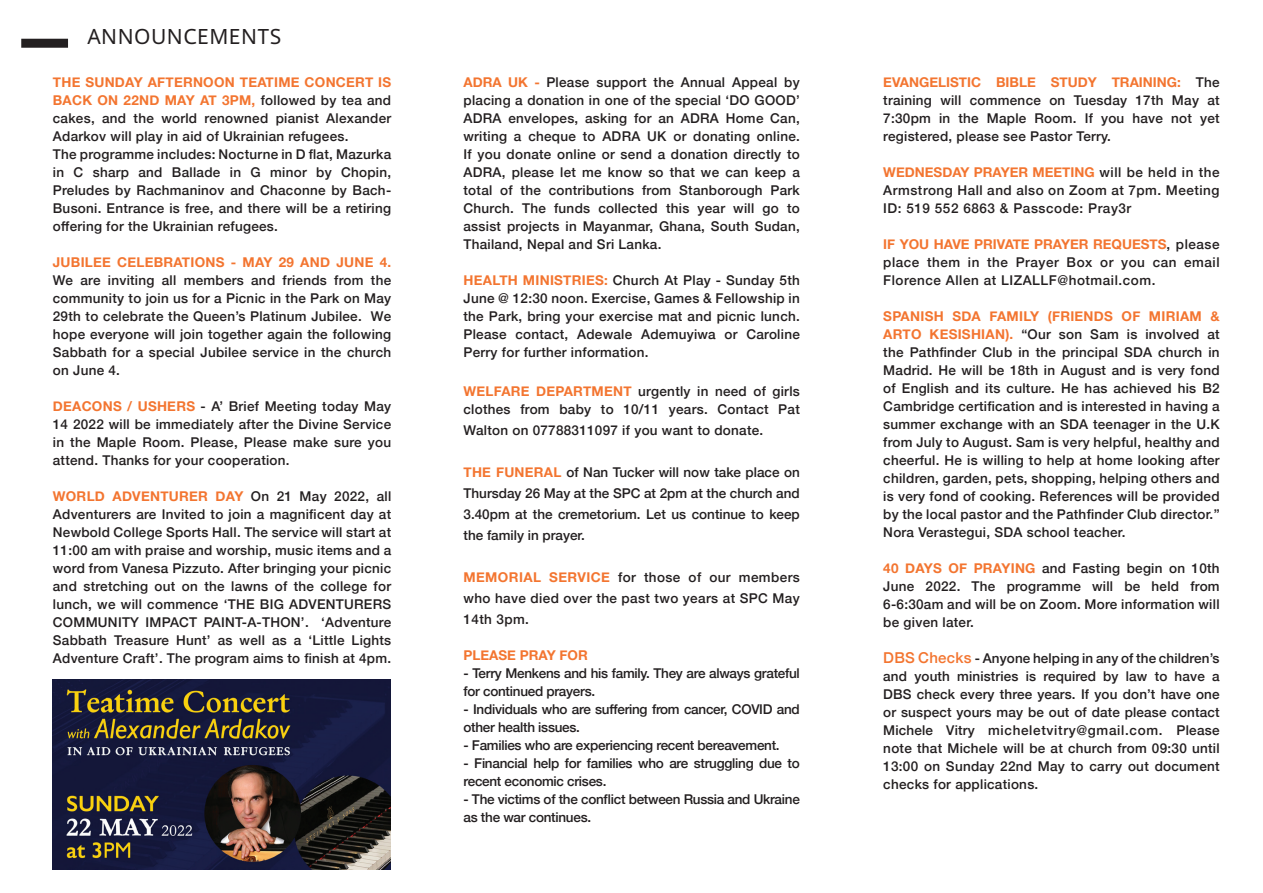
<style>
.page{position:relative;width:1263px;height:893px;background:#fff}
.page>*{position:absolute;margin:0;border:0;box-sizing:border-box;transform-origin:0 0}
.t1{font:21px "Advent Sans Beta";letter-spacing:.025em;color:#231f20}
.t2{font:500 13.5px/18px "Helvetica Neue";letter-spacing:.02em;color:#231f20;text-align:justify}
.t3{font:500 13.5px/18px "Helvetica Neue";letter-spacing:-.02em;color:#231f20}
.t4{font:700 13.5px "Helvetica Neue";letter-spacing:.02em;color:#f37530}
.t5{font:700 13.5px "Helvetica Neue";color:#f37530}
.s1{font-weight:700;color:#f37530}
.s2{font-size:15px;color:#f37530}
</style>
<div class="page">
<div style="left:21px;top:39px;width:47px;height:9px;background:#231f20"></div>
<img style="left:53px;top:680px;width:337px;height:190px">
<h1 class="t1" style="left:87px;top:21px;width:195px">ANNOUNCEMENTS</h1>
<p class="t2" style="left:53px;top:72px;width:340px;text-align:left"><span class="s1">THE SUNDAY AFTERNOON TEATIME CONCERT IS BACK ON 22ND MAY AT 3PM,</span> followed by tea and cakes, and the world renowned pianist Alexander Adarkov will play in aid of Ukrainian refugees.<br>The programme includes: Nocturne in D flat, Mazurka in C sharp and Ballade in G minor by Chopin, Preludes by Rachmaninov and Chaconne by Bach-Busoni. Entrance is free, and there will be a retiring offering for the Ukrainian refugees.</p>
<p class="t4" style="left:53px;top:252px;width:340px">JUBILEE CELEBRATIONS - MAY 29 AND JUNE 4.</p>
<p class="t2" style="left:53px;top:270px;width:340px">We are inviting all members and friends from the community to join us for a Picnic in the Park on May 29th to celebrate the Queen’s Platinum Jubilee. We hope everyone will join together again the following Sabbath for a special Jubilee service in the church on June 4.</p>
<p class="t2" style="left:53px;top:396px;width:340px"><span class="s1">DEACONS / USHERS</span> - A’ Brief Meeting today May 14 2022 will be immediately after the Divine Service in the Maple Room. Please, Please make sure you attend. Thanks for your cooperation.</p>
<p class="t2" style="left:53px;top:486px;width:340px"><span class="s1">WORLD ADVENTURER DAY</span> On 21 May 2022, all Adventurers are Invited to join a magnificent day at Newbold College Sports Hall. The service will start at 11:00 am with praise and worship, music items and a word from Vanesa Pizzuto. After bringing your picnic and stretching out on the lawns of the college for lunch, we will commence ‘THE BIG ADVENTURERS COMMUNITY IMPACT PAINT-A-THON’. ‘Adventure Sabbath Treasure Hunt’ as well as a ‘Little Lights Adventure Craft’. The program aims to finish at 4pm.</p>
<p class="t2" style="left:463px;top:72px;width:338px"><span class="s1">ADRA UK -</span> Please support the Annual Appeal by placing a donation in one of the special ‘DO GOOD’ ADRA envelopes, asking for an ADRA Home Can, writing a cheque to ADRA UK or donating online.<br>If you donate online or send a donation directly to ADRA, please let me know so that we can keep a total of the contributions from Stanborough Park Church. The funds collected this year will go to assist projects in Mayanmar, Ghana, South Sudan, Thailand, Nepal and Sri Lanka.</p>
<p class="t2" style="left:463px;top:270px;width:338px"><span class="s1">HEALTH MINISTRIES:</span> Church At Play - Sunday 5th June @ 12:30 noon. Exercise, Games &amp; Fellowship in the Park, bring your exercise mat and picnic lunch.<br>Please contact, Adewale Ademuyiwa or Caroline Perry for further information.</p>
<p class="t2" style="left:463px;top:381px;width:338px"><span class="s1">WELFARE DEPARTMENT</span> urgently in need of girls clothes from baby to 10/11 years. Contact Pat</p>
<p class="t2" style="left:463px;top:420px;width:301px">Walton on 07788311097 if you want to donate.</p>
<p class="t2" style="left:463px;top:461px;width:338px;line-height:21px"><span class="s1">THE FUNERAL</span> of Nan Tucker will now take place on Thursday 26 May at the SPC at 2pm at the church and 3.40pm at the cremetorium. Let us continue to keep the family in prayer.</p>
<p class="t2" style="left:463px;top:566px;width:338px;line-height:21px"><span class="s1">MEMORIAL SERVICE</span> for those of our members who have died over the past two years at SPC May 14th 3pm.</p>
<p class="t5" style="left:463px;top:645px;width:126px">PLEASE PRAY FOR</p>
<p class="t3" style="left:463px;top:663px;width:338px">- Terry Menkens and his family. They are always grateful for continued prayers.</p>
<p class="t3" style="left:463px;top:699px;width:338px">- Individuals who are suffering from cancer, COVID and other health issues.</p>
<p class="t3" style="left:463px;top:735px;width:318px">- Families who are experiencing recent bereavement.</p>
<p class="t3" style="left:463px;top:753px;width:338px">- Financial help for families who are struggling due to recent economic crises.</p>
<p class="t3" style="left:463px;top:789px;width:338px">- The victims of the conflict between Russia and Ukraine as the war continues.</p>
<p class="t2" style="left:883px;top:72px;width:338px"><span class="s1">EVANGELISTIC BIBLE STUDY TRAINING:</span> The training will commence on Tuesday 17th May at 7:30pm in the Maple Room. If you have not yet registered, please see Pastor Terry.</p>
<p class="t2" style="left:883px;top:162px;width:338px"><span class="s1">WEDNESDAY PRAYER MEETING</span> will be held in the Armstrong Hall and also on Zoom at 7pm. Meeting ID: 519 552 6863 &amp; Passcode: Pray3r</p>
<p class="t2" style="left:883px;top:234px;width:338px"><span class="s1">IF YOU HAVE PRIVATE PRAYER REQUESTS</span>, please place them in the Prayer Box or you can email Florence Allen at LIZALLF@hotmail.com.</p>
<p class="t2" style="left:883px;top:306px;width:338px"><span class="s1">SPANISH SDA FAMILY (FRIENDS OF MIRIAM &amp; ARTO KESISHIAN).</span> “Our son Sam is involved at the Pathfinder Club in the principal SDA church in Madrid. He will be 18th in August and is very fond of English and its culture. He has achieved his B2<br>Cambridge certification and is interested in having a summer exchange with an SDA teenager in the U.K from July to August. Sam is very helpful, healthy and cheerful. He is willing to help at home looking after children, garden, pets, shopping, helping others and is very fond of cooking. References will be provided by the local pastor and the Pathfinder Club director.” Nora Verastegui, SDA school teacher.</p>
<p class="t2" style="left:883px;top:558px;width:338px"><span class="s1">40 DAYS OF PRAYING</span> and Fasting begin on 10th June 2022. The programme will be held from 6-6:30am and will be on Zoom. More information will be given later.</p>
<p class="t2" style="left:883px;top:648px;width:338px"><span class="s2">DBS Checks</span> - Anyone helping in any of the children’s and youth ministries is required by law to have a DBS check every three years. If you don’t have one or suspect yours may be out of date please contact Michele Vitry micheletvitry@gmail.com. Please note that Michele will be at church from 09:30 until 13:00 on Sunday 22nd May to carry out document checks for applications.</p>
</div>
